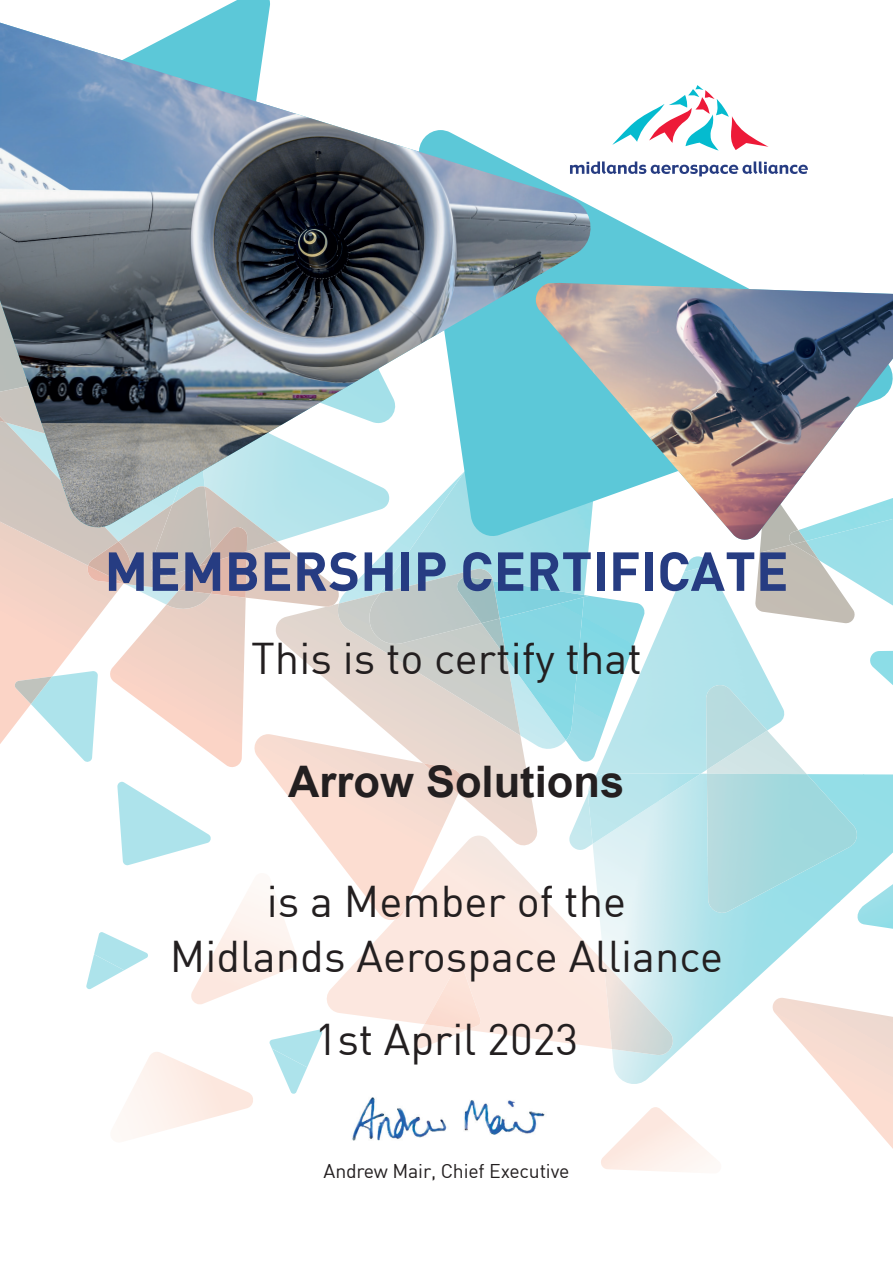
<style>
.page{position:relative;width:893px;height:1263px;background:#fff}
.page>*{position:absolute;margin:0;border:0;box-sizing:border-box;transform-origin:0 0}
.t1{font:54px "DIN Bold";color:#263c82}
.t2{font:43.5px/55.5px "DIN";color:#231f20;text-align:center}
.t3{font:700 43.5px "Arial";color:#231f20}
.t4{font:19.5px "DIN";letter-spacing:-.01em;color:#231f20}
</style>
<div class="page">
<svg style="left:0;top:566px;width:14px;height:178px;background:#f9d5c8"></svg>
<img style="left:0;top:531px;width:118px;height:35px">
<img style="left:645px;top:565px;width:140px;height:209px">
<img style="left:684px;top:556px;width:25px;height:16px">
<img style="left:819px;top:541px;width:74px;height:65px">
<svg style="left:269px;top:1030px;width:53px;height:64px"></svg>
<svg style="left:86px;top:932px;width:62px;height:57px"></svg>
<svg style="left:755px;top:544px;width:101px;height:80px"></svg>
<img style="left:760px;top:541px;width:33px;height:12px">
<img style="left:793px;top:541px;width:26px;height:19px">
<img style="left:788px;top:541px;width:18px;height:3px">
<img style="left:191px;top:921px;width:107px;height:84px">
<img style="left:122px;top:1052px;width:131px;height:86px">
<img style="left:601px;top:1107px;width:113px;height:65px">
<img style="left:277px;top:531px;width:34px;height:10px">
<img style="left:613px;top:1027px;width:85px;height:57px">
<img style="left:630px;top:918px;width:162px;height:109px">
<img style="left:690px;top:994px;width:50px;height:38px">
<img style="left:722px;top:848px;width:171px;height:98px">
<img style="left:699px;top:856px;width:8px;height:24px">
<img style="left:799px;top:915px;width:42px;height:18px">
<img style="left:645px;top:773px;width:56px;height:71px">
<img style="left:870px;top:651px;width:23px;height:34px">
<img style="left:118px;top:531px;width:33px;height:10px">
<img style="left:247px;top:531px;width:30px;height:10px">
<img style="left:151px;top:531px;width:60px;height:10px">
<svg style="left:707px;top:730px;width:99px;height:44px"></svg>
<img style="left:706px;top:685px;width:61px;height:85px">
<img style="left:707px;top:774px;width:151px;height:141px">
<svg style="left:771px;top:998px;width:122px;height:151px"></svg>
<img style="left:424px;top:967px;width:57px;height:63px">
<img style="left:604px;top:962px;width:72px;height:94px">
<svg style="left:14px;top:541px;width:631px;height:380px"></svg>
<img style="left:179px;top:562px;width:36px;height:32px">
<img style="left:211px;top:531px;width:36px;height:31px">
<img style="left:200px;top:552px;width:12px;height:14px">
<svg style="left:0;top:0;width:270px;height:23px"></svg>
<svg style="left:417px;top:176px;width:321px;height:362px"></svg>
<svg style="left:612px;top:85px;width:157px;height:66px"></svg>
<svg style="left:594px;top:161px;width:214px;height:15px"></svg>
<img style="left:352px;top:1097px;width:193px;height:44px">
<img style="left:0;top:23px;width:594px;height:508px">
<img style="left:533px;top:283px;width:360px;height:258px">
<p class="t1" style="left:104px;top:536px;width:686px">MEMBERSHIP CERTIFICATE</p>
<p class="t2" style="left:251px;top:630px;width:392px">This is to certify that</p>
<p class="t3" style="left:288px;top:751px;width:337px">Arrow Solutions</p>
<p class="t2" style="left:170px;top:872px;width:555px">is a Member of the<br>Midlands Aerospace Alliance</p>
<p class="t2" style="left:315px;top:1011px;width:265px">1st April 2023</p>
<p class="t4" style="left:324px;top:1159px;width:247px">Andrew Mair, Chief Executive</p>
</div>
